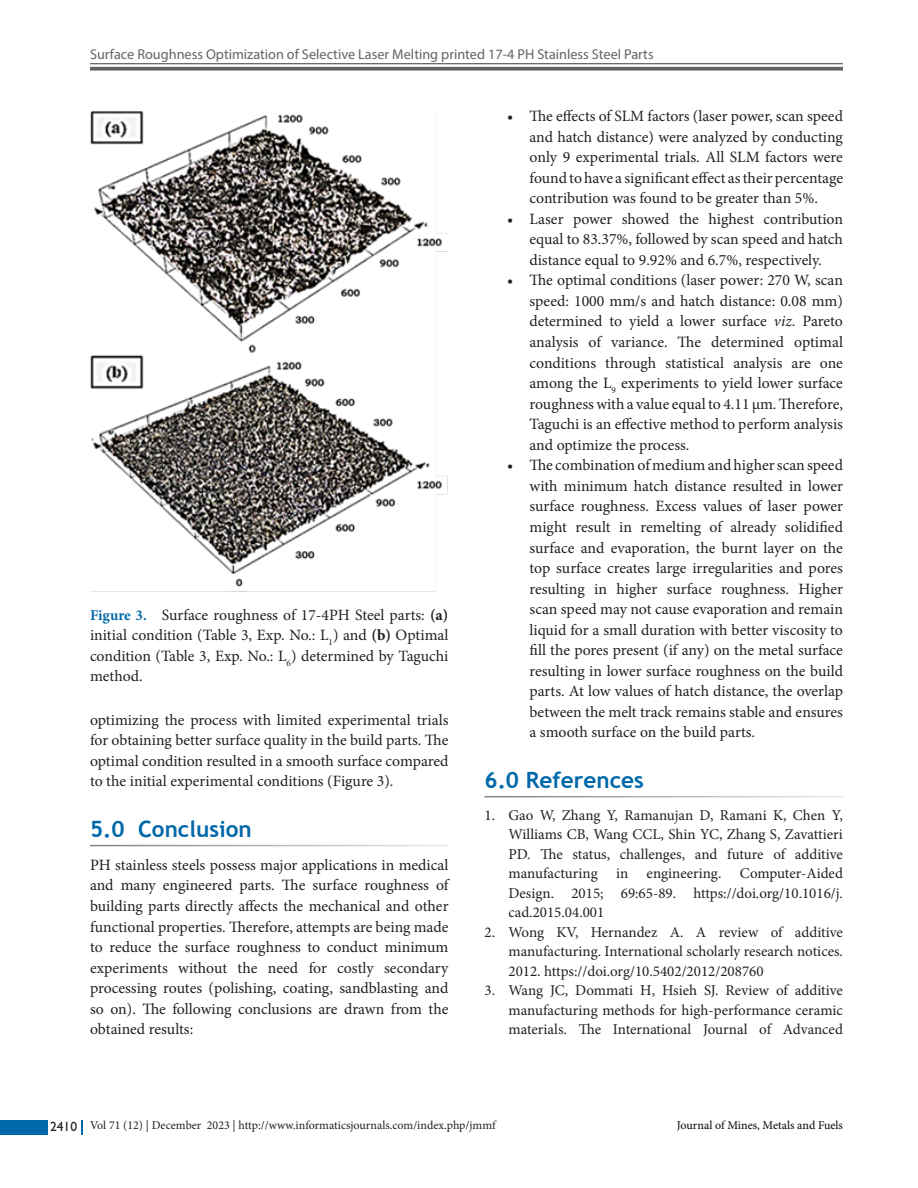
<style>
.page{position:relative;width:918px;height:1188px;background:#fff}
.page>*{position:absolute;margin:0;border:0;box-sizing:border-box;transform-origin:0 0}
.t1{font:700 22.5px "Trebuchet MS";color:#0068a9}
.Text{font:15.75px/20.5px "Minion Pro";letter-spacing:-.005em;color:#231f20;text-align:justify}
.Text_Ind{font:15.75px/20.5px "Minion Pro";color:#231f20;text-align:justify}
.Fig_cap{font:15.75px/20.5px "Minion Pro";color:#231f20;text-align:justify}
.t2{font:15px/19.5px "Minion Pro";color:#231f20;text-align:justify}
.t3{font:14.25px "Myriad Pro";color:#636366}
.t4{font:12px "Minion Pro";color:#231f20}
.t5{font:12px "Minion Pro";letter-spacing:-.005em;color:#040503}
.s1{font-weight:700;font-size:15px;color:#0068a9}
.s2{font-weight:700}
.s3{font-style:italic}
.s4{font-family:"Gill Sans";font-size:13.5px}
</style>
<div class="page">
<hr style="left:90px;top:63px;width:753px;height:1px;background:#636366">
<svg style="left:90px;top:67px;width:753px;height:4px;background:#737376"></svg>
<div style="left:0;top:1120px;width:47px;height:15px;background:#0068a9"></div>
<svg style="left:81px;top:1120px;width:1px;height:15px"></svg>
<img style="left:91px;top:111px;width:357px;height:481px">
<p class="t3" style="left:90px;top:45px;width:565px">Surface Roughness Optimization of Selective Laser Melting printed 17-4 PH Stainless Steel Parts</p>
<p class="Fig_cap" style="left:90px;top:604px;width:360px"><span class="s1">Figure 3.</span> Surface roughness of 17-4PH Steel parts: <span class="s2">(a) </span>initial condition (Table 3, Exp. No.: L<sub>1</sub>) and <span class="s2">(b)</span> Optimal condition (Table 3, Exp. No.: L<sub>6</sub>) determined by Taguchi method.</p>
<p class="Text_Ind" style="left:90px;top:709px;width:360px">optimizing the process with limited experimental trials for obtaining better surface quality in the build parts. The optimal condition resulted in a smooth surface compared to the initial experimental conditions (Figure 3).</p>
<h1 class="t1" style="left:90px;top:815px;width:163px">5.0 Conclusion</h1>
<p class="Text" style="left:90px;top:855px;width:360px">PH stainless steels possess major applications in medical and many engineered parts. The surface roughness of building parts directly affects the mechanical and other functional properties. Therefore, attempts are being made to reduce the surface roughness to conduct minimum experiments without the need for costly secondary processing routes (polishing, coating, sandblasting and so on). The following conclusions are drawn from the obtained results:</p>
<p class="Text" style="left:530px;top:106px;width:315px;text-indent:-22px">• The effects of SLM factors (laser power, scan speed and hatch distance) were analyzed by conducting only 9 experimental trials. All SLM factors were found to have a significant effect as their percentage contribution was found to be greater than 5%.</p>
<p class="Text" style="left:530px;top:208px;width:315px;text-indent:-22px">• Laser power showed the highest contribution equal to 83.37%, followed by scan speed and hatch distance equal to 9.92% and 6.7%, respectively.</p>
<p class="Text" style="left:530px;top:270px;width:315px;text-indent:-22px">• The optimal conditions (laser power: 270 W, scan speed: 1000 mm/s and hatch distance: 0.08 mm) determined to yield a lower surface <span class="s3">viz.</span> Pareto analysis of variance. The determined optimal conditions through statistical analysis are one among the L<sub>9</sub> experiments to yield lower surface roughness with a value equal to 4.11 µm. Therefore, Taguchi is an effective method to perform analysis and optimize the process.</p>
<p class="Text" style="left:530px;top:455px;width:315px;text-indent:-22px">• The combination of medium and higher scan speed with minimum hatch distance resulted in lower surface roughness. Excess values of laser power might result in remelting of already solidified surface and evaporation, the burnt layer on the top surface creates large irregularities and pores resulting in higher surface roughness. Higher scan speed may not cause evaporation and remain liquid for a small duration with better viscosity to fill the pores present (if any) on the metal surface resulting in lower surface roughness on the build parts. At low values of hatch distance, the overlap between the melt track remains stable and ensures a smooth surface on the build parts.</p>
<h1 class="t1" style="left:484px;top:766px;width:161px">6.0 References</h1>
<p class="t2" style="left:508px;top:805px;width:336px;text-indent:-24px">1. Gao W, Zhang Y, Ramanujan D, Ramani K, Chen Y, Williams CB, Wang CCL, Shin YC, Zhang S, Zavattieri PD. The status, challenges, and future of additive manufacturing in engineering. Computer-Aided Design. 2015; 69:65-89. https://doi.org/10.1016/j. cad.2015.04.001</p>
<p class="t2" style="left:508px;top:922px;width:336px;text-indent:-24px">2. Wong KV, Hernandez A. A review of additive manufacturing. International scholarly research notices.<br>2012. https://doi.org/10.5402/2012/208760</p>
<p class="t2" style="left:508px;top:981px;width:336px;text-indent:-24px">3. Wang JC, Dommati H, Hsieh SJ. Review of additive manufacturing methods for high-performance ceramic materials. The International Journal of Advanced</p>
<p class="t4" style="left:50px;top:1117px;width:447px"><span class="s4">2410</span> Vol 71 (12) | December 2023 | http://www.informaticsjournals.com/index.php/jmmf</p>
<p class="t5" style="left:677px;top:1117px;width:168px">Journal of Mines, Metals and Fuels</p>
</div>
